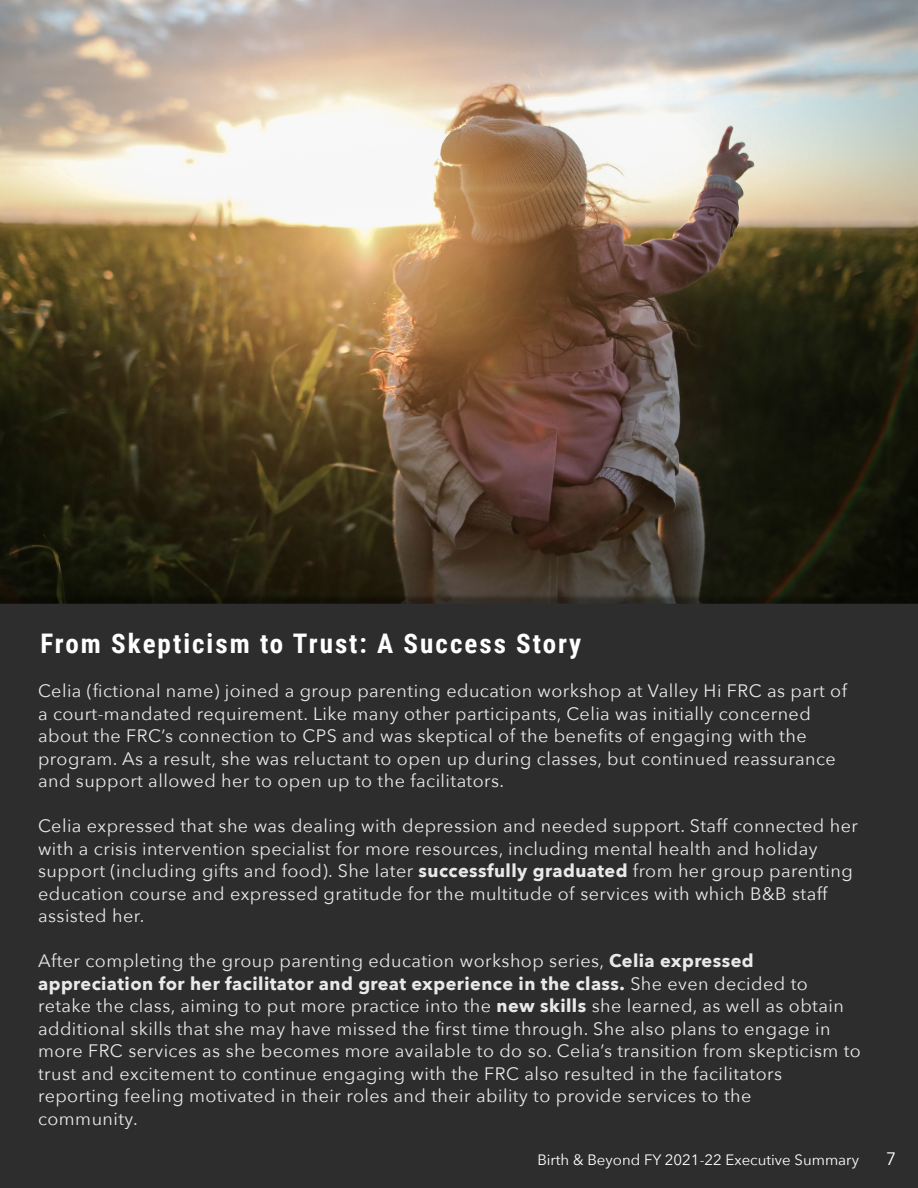
<style>
.page{position:relative;width:918px;height:1188px;background:#fff}
.page>*{position:absolute;margin:0;border:0;box-sizing:border-box;transform-origin:0 0}
.t1{font:700 27px "Roboto Condensed";letter-spacing:.075em;color:#fff}
.t2{font:18px/22.5px "Avenir Next";letter-spacing:.025em;color:#fff}
.t3{font:15px "Avenir Next";color:#fff}
.s1{font-weight:700}
</style>
<div class="page">
<img style="left:0;top:0;width:918px;height:1188px">
<h1 class="t1" style="left:40px;top:625px;width:542px">From Skepticism to Trust: A Success Story</h1>
<p class="t2" style="left:38px;top:679px;width:810px">Celia (fictional name) joined a group parenting education workshop at Valley Hi FRC as part of a court-mandated requirement. Like many other participants, Celia was initially concerned about the FRC’s connection to CPS and was skeptical of the benefits of engaging with the program. As a result, she was reluctant to open up during classes, but continued reassurance and support allowed her to open up to the facilitators.</p>
<p class="t2" style="left:38px;top:814px;width:821px">Celia expressed that she was dealing with depression and needed support. Staff connected her with a crisis intervention specialist for more resources, including mental health and holiday support (including gifts and food). She later <span class="s1">successfully graduated</span> from her group parenting education course and expressed gratitude for the multitude of services with which B&amp;B staff assisted her.</p>
<p class="t2" style="left:38px;top:949px;width:824px">After completing the group parenting education workshop series, <span class="s1">Celia expressed appreciation for her facilitator and great experience in the class.</span> She even decided to retake the class, aiming to put more practice into the <span class="s1">new skills</span> she learned, as well as obtain additional skills that she may have missed the first time through. She also plans to engage in more FRC services as she becomes more available to do so. Celia’s transition from skepticism to trust and excitement to continue engaging with the FRC also resulted in the facilitators reporting feeling motivated in their roles and their ability to provide services to the<br>community.</p>
<p class="t3" style="left:537px;top:1147px;width:323px">Birth &amp; Beyond FY 2021-22 Executive Summary</p>
<p class="t2" style="left:886px;top:1147px;width:12px">7</p>
</div>
